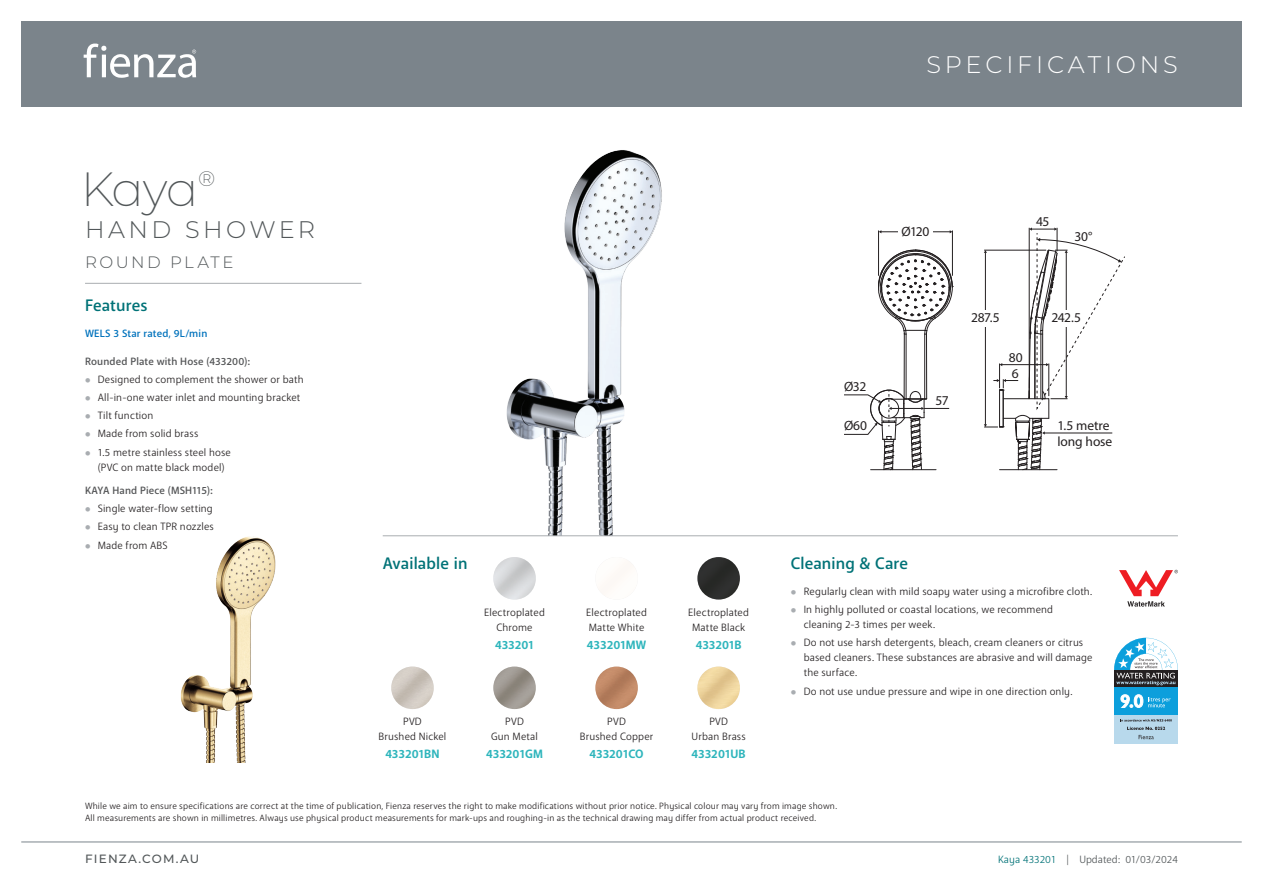
<style>
.page{position:relative;width:1263px;height:893px;background:#fff}
.page>*{position:absolute;margin:0;border:0;box-sizing:border-box;transform-origin:0 0}
.t1{font:200 48px "Montserrat";color:#525759}
.t2{font:300 24px "Montserrat";letter-spacing:.16em;color:#fff}
.t3{font:300 24px "Montserrat";letter-spacing:.14em;color:#525759}
.t4{font:200 21px "Montserrat";color:#525759}
.t5{font:500 16.5px "Anago";letter-spacing:.005em;color:#007277}
.t6{font:300 16.5px "Montserrat";letter-spacing:.15em;color:#525759}
.t7{font:13.5px/16.2px "Myriad Pro";letter-spacing:-.015em;color:#231f20}
.t8{font:700 12px "Anago";letter-spacing:-.01em;color:#2eb5bc}
.t9{font:500 12px "Montserrat";letter-spacing:.1em;color:#525759}
.t10{font:10.5px/15px "Anago";letter-spacing:.015em;color:#231f20;text-align:center}
.t11{font:500 10.5px "Anago";letter-spacing:.015em;color:#545557}
.t12{font:10.5px "Anago";color:#525759}
.t13{font:500 10.5px "Anago";letter-spacing:.015em;color:#0072bc}
.t14{font:9px/12px "Anago";letter-spacing:.015em;color:#231f20}
.s1{font-weight:500;font-size:7.5px;color:#a9adb1}
.s2{color:#007277}
</style>
<div class="page">
<img style="left:506px;top:150px;width:156px;height:385px">
<div style="left:1114px;top:687px;width:64px;height:29px;background:#0c9fdc"></div>
<div style="left:1114px;top:716px;width:64px;height:28px;background:#b8d9ec"></div>
<svg style="left:1120px;top:719px;width:52px;height:2px"></svg>
<svg style="left:1127px;top:727px;width:38px;height:12px"></svg>
<svg style="left:1114px;top:638px;width:64px;height:70px"></svg>
<svg style="left:1119px;top:570px;width:59px;height:37px"></svg>
<hr style="left:904px;top:334px;width:1px;height:65px;background:#231f20">
<hr style="left:906px;top:334px;width:1px;height:65px;background:#231f20">
<hr style="left:924px;top:334px;width:1px;height:65px;background:#231f20">
<hr style="left:926px;top:334px;width:1px;height:65px;background:#231f20">
<svg style="left:878px;top:249px;width:75px;height:86px"></svg>
<hr style="left:878px;top:230px;width:1px;height:46px;background:#231f20">
<hr style="left:952px;top:230px;width:1px;height:46px;background:#231f20">
<hr style="left:881px;top:232px;width:69px;height:1px;background:#231f20">
<svg style="left:844px;top:389px;width:105px;height:81px"></svg>
<svg style="left:984px;top:227px;width:141px;height:243px"></svg>
<div style="left:898px;top:224px;width:35px;height:16px;background:#fff"></div>
<div style="left:1049px;top:310px;width:34px;height:16px;background:#fff"></div>
<div style="left:968px;top:310px;width:34px;height:16px;background:#fff"></div>
<img style="left:493px;top:557px;width:43px;height:43px;border-radius:21px">
<img style="left:697px;top:557px;width:43px;height:43px;border-radius:21px">
<img style="left:391px;top:666px;width:43px;height:43px;border-radius:21px">
<img style="left:697px;top:666px;width:43px;height:43px;border-radius:21px">
<img style="left:493px;top:666px;width:43px;height:43px;border-radius:21px">
<img style="left:595px;top:666px;width:43px;height:43px;border-radius:21px">
<hr style="left:85px;top:283px;width:276px;height:1px;background:#a9adb1">
<hr style="left:383px;top:535px;width:795px;height:1px;background:#a9adb1">
<div style="left:21px;top:21px;width:1221px;height:85px;background:#7b848b"></div>
<svg style="left:84px;top:43px;width:112px;height:35px"></svg>
<hr style="left:21px;top:842px;width:1221px;height:1px;background:#7b848b">
<img style="left:181px;top:536px;width:95px;height:226px">
<h1 class="t1" style="left:81px;top:157px;width:119px">Kaya</h1>
<h3 class="t4" style="left:198px;top:164px;width:19px">®</h3>
<h2 class="t3" style="left:85px;top:213px;width:232px">HAND SHOWER</h2>
<h3 class="t6" style="left:85px;top:251px;width:150px">ROUND PLATE</h3>
<h3 class="t5" style="left:85px;top:295px;width:64px">Features</h3>
<p class="t13" style="left:85px;top:327px;width:124px">WELS 3 Star rated, 9L/min</p>
<p class="t11" style="left:85px;top:354px;width:167px">Rounded Plate with Hose (433200):</p>
<p class="t10" style="left:85px;top:372px;width:220px"><span class="s1">●</span> Designed to complement the shower or bath</p>
<p class="t10" style="left:85px;top:390px;width:217px"><span class="s1">●</span> All-in-one water inlet and mounting bracket</p>
<p class="t10" style="left:85px;top:408px;width:70px"><span class="s1">●</span> Tilt function</p>
<p class="t10" style="left:85px;top:426px;width:115px"><span class="s1">●</span> Made from solid brass</p>
<p class="t10" style="left:98px;top:445px;width:135px;text-align:left;text-indent:-13px"><span class="s1">●</span> 1.5 metre stainless steel hose (PVC on matte black model)</p>
<p class="t11" style="left:85px;top:484px;width:129px">KAYA Hand Piece (MSH115):</p>
<p class="t10" style="left:85px;top:501px;width:129px"><span class="s1">●</span> Single water-flow setting</p>
<p class="t10" style="left:85px;top:519px;width:130px"><span class="s1">●</span> Easy to clean TPR nozzles</p>
<p class="t10" style="left:85px;top:538px;width:84px"><span class="s1">●</span> Made from ABS</p>
<h2 class="t2" style="left:926px;top:48px;width:253px">SPECIFICATIONS</h2>
<p class="t7" style="left:844px;top:378px;width:24px">Ø32</p>
<p class="t7" style="left:844px;top:417px;width:25px">Ø60</p>
<p class="t7" style="left:902px;top:223px;width:29px">Ø120</p>
<p class="t7" style="left:1036px;top:213px;width:15px">45</p>
<p class="t7" style="left:1074px;top:228px;width:20px">30°</p>
<p class="t7" style="left:935px;top:392px;width:15px">57</p>
<p class="t7" style="left:971px;top:309px;width:30px">287.5</p>
<p class="t7" style="left:1051px;top:309px;width:31px">242.5</p>
<p class="t7" style="left:1009px;top:349px;width:15px">80</p>
<p class="t7" style="left:1012px;top:365px;width:8px">6</p>
<p class="t7" style="left:1057px;top:417px;width:56px">1.5 metre long hose</p>
<h3 class="t5" style="left:383px;top:553px;width:86px">Available in</h3>
<p class="t10" style="left:484px;top:605px;width:62px">Electroplated<br>Chrome</p>
<p class="t8" style="left:495px;top:637px;width:41px">433201</p>
<p class="t10" style="left:379px;top:714px;width:69px">PVD<br>Brushed Nickel</p>
<p class="t8" style="left:385px;top:747px;width:56px">433201BN</p>
<p class="t10" style="left:491px;top:714px;width:48px">PVD<br>Gun Metal</p>
<p class="t8" style="left:486px;top:747px;width:58px">433201GM</p>
<p class="t10" style="left:586px;top:605px;width:62px;text-align:left">Electroplated<br>Matte White</p>
<p class="t8" style="left:587px;top:637px;width:61px">433201MW</p>
<p class="t10" style="left:580px;top:714px;width:75px">PVD<br>Brushed Copper</p>
<p class="t8" style="left:589px;top:747px;width:56px">433201CO</p>
<p class="t10" style="left:688px;top:605px;width:62px">Electroplated<br>Matte Black</p>
<p class="t8" style="left:696px;top:637px;width:47px">433201B</p>
<p class="t10" style="left:691px;top:714px;width:56px">PVD<br>Urban Brass</p>
<p class="t8" style="left:691px;top:747px;width:56px">433201UB</p>
<h3 class="t5" style="left:791px;top:553px;width:119px">Cleaning &amp; Care</h3>
<p class="t10" style="left:791px;top:584px;width:303px"><span class="s1">●</span> Regularly clean with mild soapy water using a microfibre cloth.</p>
<p class="t10" style="left:804px;top:602px;width:251px;text-align:left;text-indent:-13px"><span class="s1">●</span> In highly polluted or coastal locations, we recommend cleaning 2-3 times per week.</p>
<p class="t10" style="left:804px;top:635px;width:290px;text-align:left;text-indent:-13px"><span class="s1">●</span> Do not use harsh detergents, bleach, cream cleaners or citrus based cleaners. These substances are abrasive and will damage the surface.</p>
<p class="t10" style="left:791px;top:684px;width:283px"><span class="s1">●</span> Do not use undue pressure and wipe in one direction only.</p>
<p class="t14" style="left:85px;top:800px;width:753px">While we aim to ensure specifications are correct at the time of publication, Fienza reserves the right to make modifications without prior notice. Physical colour may vary from image shown.<br>All measurements are shown in millimetres. Always use physical product measurements for mark-ups and roughing-in as the technical drawing may differ from actual product received.</p>
<p class="t9" style="left:85px;top:851px;width:116px">FIENZA.COM.AU</p>
<p class="t12" style="left:998px;top:853px;width:181px"><span class="s2">Kaya 433201</span> | Updated: 01/03/2024</p>
</div>
